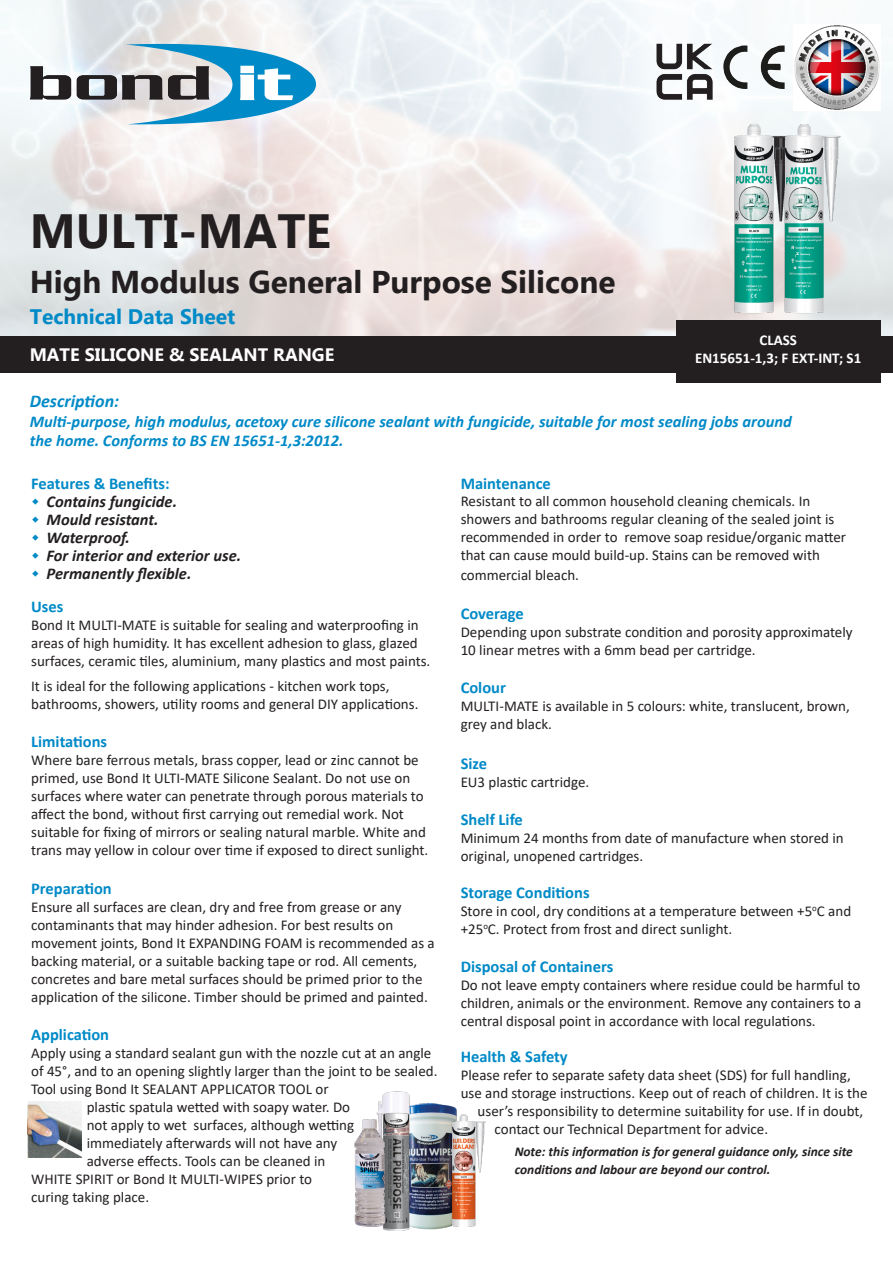
<style>
.page{position:relative;width:893px;height:1263px;background:#fff}
.page>*{position:absolute;margin:0;border:0;box-sizing:border-box;transform-origin:0 0}
.t1{font:700 48px "Myanmar Text";color:#231f20}
.t2{font:700 31.5px "Myanmar Text";color:#231f20}
.t3{font:700 21px "Myanmar Text";color:#008ac7}
.t4{font:700 18px "Myanmar Text";color:#fff}
.t5{font:italic 700 18px "Calibri";color:#008ac7}
.t6{font:700 16.5px "Calibri";color:#008ac7}
.t7{font:italic 700 16.5px "Calibri";color:#008ac7}
.t8{font:italic 700 16.5px "Calibri";color:#231f20}
.t9{font:15px/18px "Calibri";color:#231f20}
.t10{font:700 15px "Calibri";color:#fff}
.t11{font:italic 700 13.5px/18px "Calibri";color:#231f20}
</style>
<div class="page">
<img style="left:429px;top:1103px;width:16px;height:127px">
<img style="left:0;top:0;width:893px;height:336px">
<div style="left:0;top:336px;width:893px;height:37px;background:#231f20"></div>
<svg style="left:30px;top:66px;width:41px;height:34px"></svg>
<svg style="left:77px;top:40px;width:241px;height:86px"></svg>
<img style="left:794px;top:24px;width:86px;height:80px">
<img style="left:723px;top:45px;width:62px;height:44px">
<img style="left:647px;top:34px;width:74px;height:70px">
<div style="left:676px;top:321px;width:204px;height:62px;background:#231f20"></div>
<img style="left:27px;top:1101px;width:54px;height:56px">
<img style="left:647px;top:104px;width:51px;height:230px">
<img style="left:698px;top:104px;width:195px;height:230px">
<img style="left:378px;top:1091px;width:51px;height:18px">
<img style="left:445px;top:1105px;width:41px;height:123px">
<img style="left:354px;top:1109px;width:79px;height:122px">
<p class="t1" style="left:30px;top:203px;width:303px">MULTI-MATE</p>
<p class="t2" style="left:30px;top:263px;width:587px">High Modulus General Purpose Silicone</p>
<p class="t3" style="left:30px;top:304px;width:207px">Technical Data Sheet</p>
<p class="t4" style="left:30px;top:345px;width:306px">MATE SILICONE &amp; SEALANT RANGE</p>
<p class="t10" style="left:759px;top:330px;width:39px">CLASS</p>
<p class="t10" style="left:695px;top:348px;width:168px">EN15651-1,3; F EXT-INT; S1</p>
<p class="t5" style="left:30px;top:388px;width:91px">Description:</p>
<p class="t7" style="left:30px;top:409px;width:764px">Multi‐purpose, high modulus, acetoxy cure silicone sealant with fungicide, suitable for most sealing jobs around</p>
<p class="t7" style="left:30px;top:429px;width:315px">the home. Conforms to BS EN 15651‐1,3:2012.</p>
<p class="t6" style="left:31px;top:472px;width:140px">Features &amp; Benefits:</p>
<p class="t8" style="left:47px;top:490px;width:132px">Contains fungicide.</p>
<p class="t8" style="left:47px;top:508px;width:114px">Mould resistant.</p>
<p class="t8" style="left:47px;top:526px;width:85px">Waterproof.</p>
<p class="t8" style="left:47px;top:544px;width:196px">For interior and exterior use.</p>
<p class="t8" style="left:47px;top:562px;width:146px">Permanently flexible.</p>
<p class="t6" style="left:31px;top:595px;width:34px">Uses</p>
<p class="t9" style="left:31px;top:615px;width:401px">Bond It MULTI-MATE is suitable for sealing and waterproofing in areas of high humidity. It has excellent adhesion to glass, glazed surfaces, ceramic tiles, aluminium, many plastics and most paints.</p>
<p class="t9" style="left:31px;top:677px;width:360px">It is ideal for the following applications - kitchen work tops,</p>
<p class="t9" style="left:31px;top:695px;width:389px">bathrooms, showers, utility rooms and general DIY applications.</p>
<p class="t6" style="left:31px;top:730px;width:78px">Limitations</p>
<p class="t9" style="left:31px;top:750px;width:394px">Where bare ferrous metals, brass copper, lead or zinc cannot be primed, use Bond It ULTI-MATE Silicone Sealant. Do not use on surfaces where water can penetrate through porous materials to affect the bond, without first carrying out remedial work. Not</p>
<p class="t9" style="left:31px;top:822px;width:399px">suitable for fixing of mirrors or sealing natural marble. White and trans may yellow in colour over time if exposed to direct sunlight.</p>
<p class="t6" style="left:31px;top:877px;width:82px">Preparation</p>
<p class="t9" style="left:31px;top:898px;width:372px">Ensure all surfaces are clean, dry and free from grease or any</p>
<p class="t9" style="left:31px;top:916px;width:364px">contaminants that may hinder adhesion. For best results on</p>
<p class="t9" style="left:31px;top:934px;width:405px">movement joints, Bond It EXPANDING FOAM is recommended as a</p>
<p class="t9" style="left:31px;top:952px;width:388px">backing material, or a suitable backing tape or rod. All cements,</p>
<p class="t9" style="left:31px;top:970px;width:393px">concretes and bare metal surfaces should be primed prior to the</p>
<p class="t9" style="left:31px;top:988px;width:398px">application of the silicone. Timber should be primed and painted.</p>
<p class="t6" style="left:31px;top:1023px;width:80px">Application</p>
<p class="t9" style="left:31px;top:1044px;width:408px">Apply using a standard sealant gun with the nozzle cut at an angle of 45°, and to an opening slightly larger than the joint to be sealed.<br>Tool using Bond It SEALANT APPLICATOR TOOL or</p>
<p class="t9" style="left:87px;top:1098px;width:265px">plastic spatula wetted with soapy water. Do</p>
<p class="t9" style="left:87px;top:1116px;width:269px">not apply to wet surfaces, although wetting</p>
<p class="t9" style="left:87px;top:1134px;width:252px">immediately afterwards will not have any</p>
<p class="t9" style="left:87px;top:1152px;width:240px">adverse effects. Tools can be cleaned in</p>
<p class="t9" style="left:31px;top:1170px;width:283px">WHITE SPIRIT or Bond It MULTI-WIPES prior to</p>
<p class="t9" style="left:31px;top:1188px;width:119px">curing taking place.</p>
<p class="t6" style="left:461px;top:472px;width:92px">Maintenance</p>
<p class="t9" style="left:461px;top:491px;width:351px">Resistant to all common household cleaning chemicals. In</p>
<p class="t9" style="left:461px;top:509px;width:375px">showers and bathrooms regular cleaning of the sealed joint is</p>
<p class="t9" style="left:461px;top:527px;width:387px">recommended in order to remove soap residue/organic matter that can cause mould build-up. Stains can be removed with</p>
<p class="t9" style="left:461px;top:565px;width:120px">commercial bleach.</p>
<p class="t6" style="left:461px;top:602px;width:65px">Coverage</p>
<p class="t9" style="left:461px;top:623px;width:393px">Depending upon substrate condition and porosity approximately<br>10 linear metres with a 6mm bead per cartridge.</p>
<p class="t6" style="left:461px;top:676px;width:47px">Colour</p>
<p class="t9" style="left:461px;top:697px;width:391px">MULTI-MATE is available in 5 colours: white, translucent, brown,</p>
<p class="t9" style="left:461px;top:715px;width:93px">grey and black.</p>
<p class="t6" style="left:461px;top:751px;width:28px">Size</p>
<p class="t9" style="left:461px;top:772px;width:130px">EU3 plastic cartridge.</p>
<p class="t6" style="left:461px;top:807px;width:64px">Shelf Life</p>
<p class="t9" style="left:461px;top:828px;width:385px">Minimum 24 months from date of manufacture when stored in original, unopened cartridges.</p>
<p class="t6" style="left:461px;top:881px;width:130px">Storage Conditions</p>
<p class="t9" style="left:461px;top:902px;width:392px">Store in cool, dry conditions at a temperature between +5<sup>o</sup>C and +25<sup>o</sup>C. Protect from frost and direct sunlight.</p>
<p class="t6" style="left:461px;top:955px;width:154px">Disposal of Containers</p>
<p class="t9" style="left:461px;top:976px;width:401px">Do not leave empty containers where residue could be harmful to</p>
<p class="t9" style="left:461px;top:994px;width:402px">children, animals or the environment. Remove any containers to a</p>
<p class="t9" style="left:461px;top:1012px;width:357px">central disposal point in accordance with local regulations.</p>
<p class="t6" style="left:461px;top:1045px;width:109px">Health &amp; Safety</p>
<p class="t9" style="left:461px;top:1066px;width:408px">Please refer to separate safety data sheet (SDS) for full handling, use and storage instructions. Keep out of reach of children. It is the</p>
<p class="t9" style="left:478px;top:1102px;width:387px">user’s responsibility to determine suitability for use. If in doubt,</p>
<p class="t9" style="left:495px;top:1120px;width:275px">contact our Technical Department for advice.</p>
<p class="t11" style="left:515px;top:1142px;width:340px">Note: this information is for general guidance only, since site conditions and labour are beyond our control.</p>
</div>
